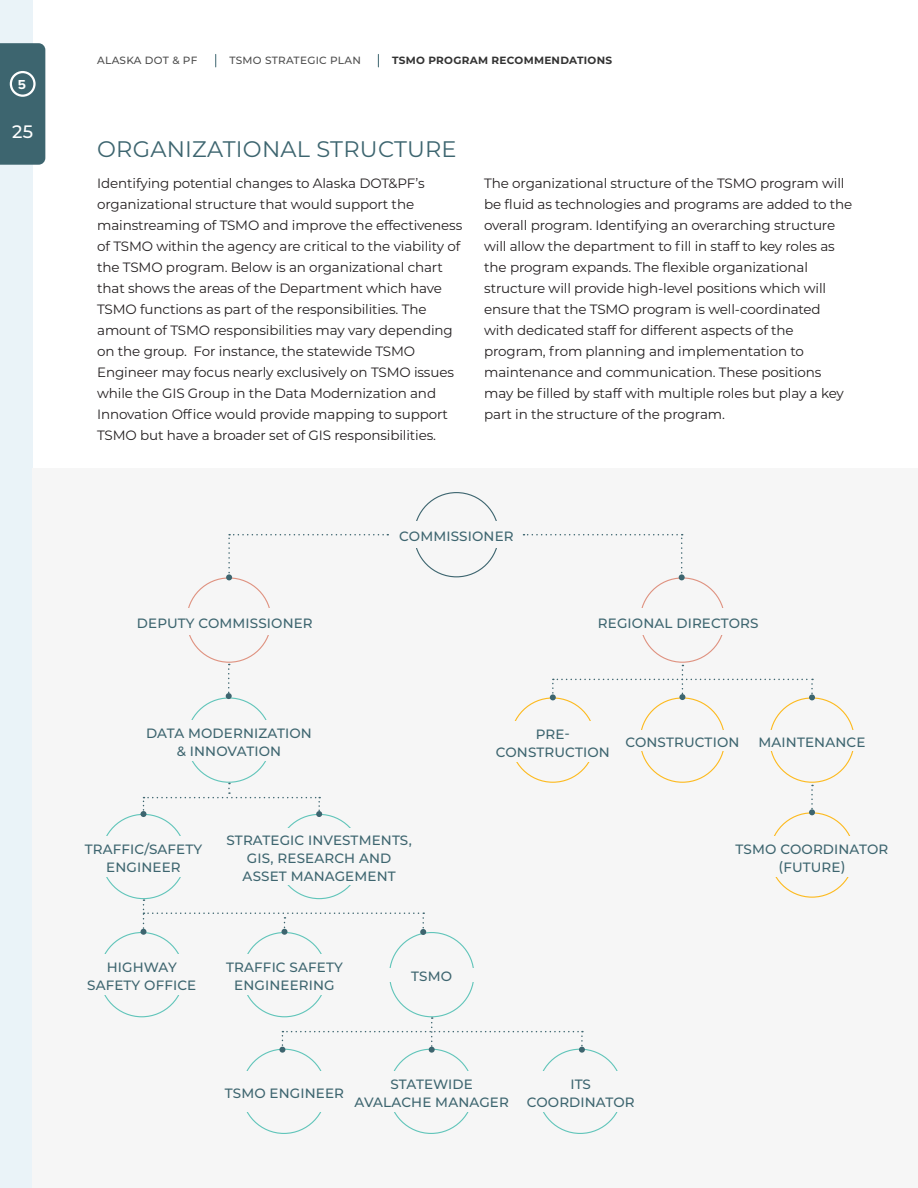
<style>
.page{position:relative;width:918px;height:1188px;background:#fff}
.page>*{position:absolute;margin:0;border:0;box-sizing:border-box;transform-origin:0 0}
.Heading_2_-_H2{font:22.5px "Montserrat";letter-spacing:.01em;color:#3d656f}
.t1{font:500 18px "Montserrat";color:#fff}
.Body_-_P{font:13.5px/21px "Montserrat";letter-spacing:-.01em;color:#231f20}
.Callout_Heading{font:500 13.5px/18px "Montserrat";letter-spacing:.01em;color:#3d656f;text-align:center}
.t2{font:700 13.5px "Proxima Nova";color:#fff}
.t3{font:500 10.5px "Montserrat";letter-spacing:.025em;color:#4d4d4d}
.t4{font:700 10.5px "Montserrat";letter-spacing:.025em;color:#333}
</style>
<div class="page">
<div style="left:0;top:0;width:32px;height:1188px;background:#eaf3f8"></div>
<div style="left:0;top:43px;width:45px;height:122px;background:#3d656f"></div>
<div style="left:10px;top:71px;width:26px;height:26px;border:2px solid #fff;border-radius:50%"></div>
<svg style="left:215px;top:54px;width:1px;height:13px"></svg>
<svg style="left:378px;top:54px;width:1px;height:13px"></svg>
<div style="left:32px;top:469px;width:886px;height:719px;background:#f6f6f6"></div>
<svg style="left:523px;top:534px;width:162px;height:46px"></svg>
<svg style="left:226px;top:534px;width:162px;height:46px"></svg>
<svg style="left:226px;top:664px;width:6px;height:35px"></svg>
<svg style="left:809px;top:785px;width:6px;height:30px"></svg>
<svg style="left:550px;top:665px;width:265px;height:35px"></svg>
<svg style="left:279px;top:1017px;width:306px;height:36px"></svg>
<svg style="left:141px;top:783px;width:181px;height:34px"></svg>
<svg style="left:141px;top:899px;width:285px;height:36px"></svg>
<p class="t2" style="left:18px;top:74px;width:10px">5</p>
<h2 class="t1" style="left:12px;top:119px;width:23px">25</h2>
<p class="t3" style="left:97px;top:53px;width:102px">ALASKA DOT &amp; PF</p>
<p class="t3" style="left:230px;top:53px;width:133px">TSMO STRATEGIC PLAN</p>
<p class="t4" style="left:392px;top:53px;width:79px">TSMO PROGRAM</p>
<p class="t4" style="left:492px;top:53px;width:18px">RECOMME</p>
<p class="t4" style="left:552px;top:53px;width:17px">NDATIO</p>
<p class="t4" style="left:597px;top:53px;width:16px">NS</p>
<h2 class="Heading_2_-_H2" style="left:97px;top:133px;width:361px">ORGANIZATIONAL STRUCTURE</h2>
<p class="Body_-_P" style="left:97px;top:172px;width:367px">Identifying potential changes to Alaska DOT&amp;PF’s organizational structure that would support the mainstreaming of TSMO and improve the effectiveness of TSMO within the agency are critical to the viability of the TSMO program. Below is an organizational chart that shows the areas of the Department which have TSMO functions as part of the responsibilities. The amount of TSMO responsibilities may vary depending on the group. For instance, the statewide TSMO Engineer may focus nearly exclusively on TSMO issues while the GIS Group in the Data Modernization and Innovation Office would provide mapping to support TSMO but have a broader set of GIS responsibilities.</p>
<p class="Body_-_P" style="left:484px;top:172px;width:370px">The organizational structure of the TSMO program will be fluid as technologies and programs are added to the overall program. Identifying an overarching structure will allow the department to fill in staff to key roles as the program expands. The flexible organizational structure will provide high-level positions which will ensure that the TSMO program is well-coordinated with dedicated staff for different aspects of the program, from planning and implementation to maintenance and communication. These positions may be filled by staff with multiple roles but play a key part in the structure of the program.</p>
<p class="Callout_Heading" style="left:137px;top:614px;width:177px">DEPUTY COMMISSIONER</p>
<p class="Callout_Heading" style="left:146px;top:723px;width:167px">DATA MODERNIZATION &amp; INNOVATION</p>
<p class="Callout_Heading" style="left:399px;top:527px;width:116px">COMMISSIONER</p>
<p class="Callout_Heading" style="left:598px;top:614px;width:162px">REGIONAL DIRECTORS</p>
<p class="Callout_Heading" style="left:496px;top:725px;width:116px">PRE-<br>CONSTRUCTION</p>
<p class="Callout_Heading" style="left:625px;top:733px;width:116px">CONSTRUCTION</p>
<p class="Callout_Heading" style="left:759px;top:733px;width:108px">MAINTENANCE</p>
<p class="Callout_Heading" style="left:85px;top:840px;width:119px">TRAFFIC/SAFETY<br>ENGINEER</p>
<p class="Callout_Heading" style="left:227px;top:831px;width:187px">STRATEGIC INVESTMENTS,<br>GIS, RESEARCH AND<br>ASSET MANAGEMENT</p>
<p class="Callout_Heading" style="left:87px;top:958px;width:111px">HIGHWAY<br>SAFETY OFFICE</p>
<p class="Callout_Heading" style="left:226px;top:958px;width:118px">TRAFFIC SAFETY<br>ENGINEERING</p>
<p class="Callout_Heading" style="left:411px;top:967px;width:42px">TSMO</p>
<p class="Callout_Heading" style="left:225px;top:1084px;width:121px">TSMO ENGINEER</p>
<p class="Callout_Heading" style="left:355px;top:1075px;width:156px">STATEWIDE<br>AVALACHE MANAGER</p>
<p class="Callout_Heading" style="left:527px;top:1075px;width:110px">ITS<br>COORDINATOR</p>
<p class="Callout_Heading" style="left:736px;top:840px;width:154px">TSMO COORDINATOR (FUTURE)</p>
</div>
